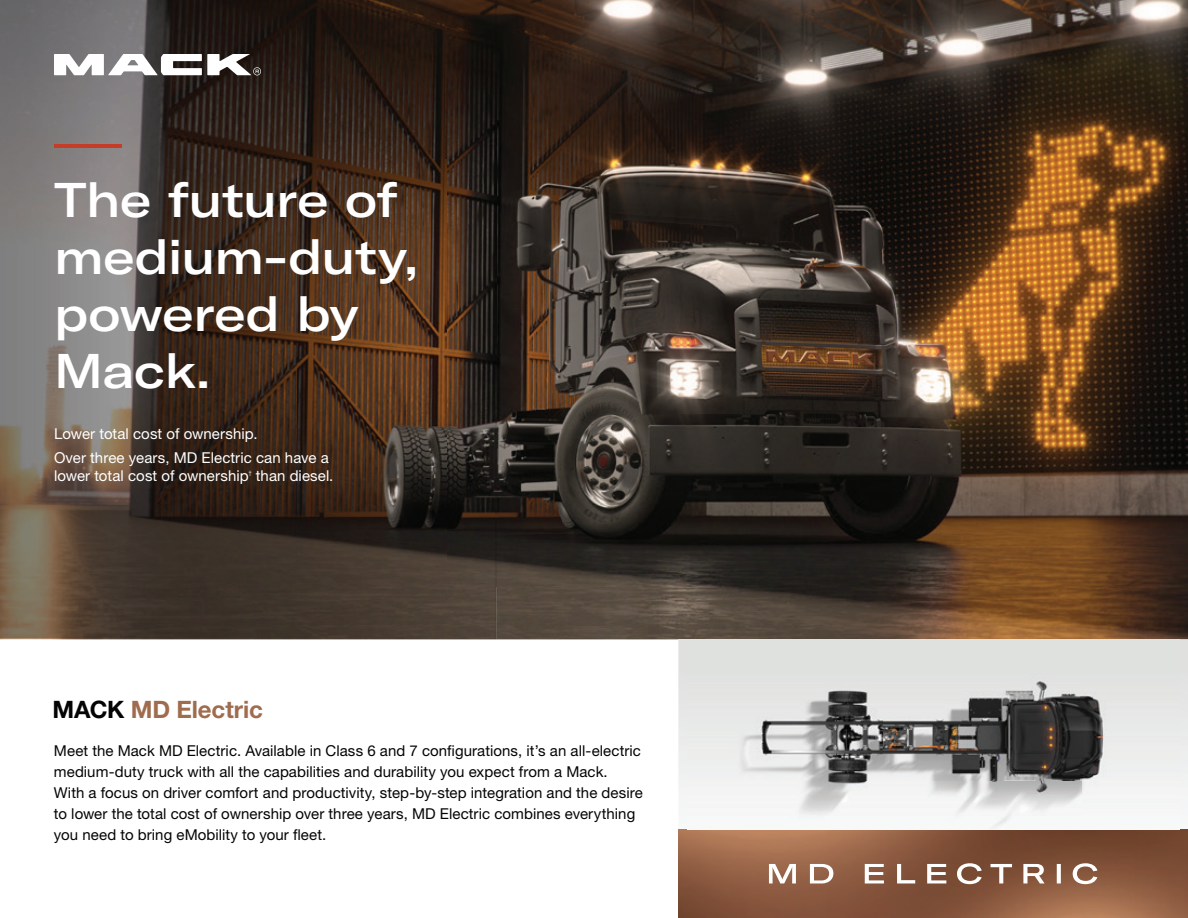
<style>
.page{position:relative;width:1188px;height:918px;background:#fff}
.page>*{position:absolute;margin:0;border:0;box-sizing:border-box;transform-origin:0 0}
.t1{font:500 expanded 48px/57px "GT America";letter-spacing:-.01em;color:#fff}
.t2{font:700 24px "Helvetica Neue LT Pro";letter-spacing:-.005em;color:#a06c4e}
.t3{font:15px/21px "Helvetica Neue LT Pro";letter-spacing:.005em;color:#040503}
.t4{font:15px/24.2px "Helvetica Neue LT Pro";letter-spacing:.005em;color:#fff}
.t5{font:6px "Helvetica Neue LT Pro";color:#fff}
.s1{color:#040503}
</style>
<div class="page">
<img style="left:496px;top:0;width:692px;height:639px">
<img style="left:0;top:0;width:495px;height:586px">
<img style="left:495px;top:0;width:1px;height:586px">
<img style="left:0;top:586px;width:496px;height:53px">
<svg style="left:678px;top:640px;width:510px;height:169px"></svg>
<img style="left:678px;top:639px;width:510px;height:1px">
<svg style="left:54px;top:54px;width:207px;height:21px"></svg>
<img style="left:678px;top:829px;width:510px;height:89px">
<svg style="left:769px;top:863px;width:328px;height:21px"></svg>
<hr style="left:54px;top:144px;width:68px;height:4px;background:#c63d27">
<img style="left:687px;top:639px;width:492px;height:190px">
<h1 class="t1" style="left:54px;top:171px;width:366px">The future of medium-duty, powered by<br>Mack.</h1>
<p class="t4" style="left:54px;top:421px;width:276px">Lower total cost of ownership.<br>Over three years, MD Electric can have a</p>
<p class="t4" style="left:54px;top:463px;width:196px">lower total cost of ownership</p>
<p class="t5" style="left:248px;top:469px;width:5px">†</p>
<p class="t4" style="left:256px;top:463px;width:79px">than diesel.</p>
<h2 class="t2" style="left:52px;top:694px;width:212px"><span class="s1">MACK</span> MD Electric</h2>
<p class="t3" style="left:54px;top:739px;width:590px">Meet the Mack MD Electric. Available in Class 6 and 7 configurations, it’s an all-electric medium-duty truck with all the capabilities and durability you expect from a Mack.<br>With a focus on driver comfort and productivity, step-by-step integration and the desire to lower the total cost of ownership over three years, MD Electric combines everything you need to bring eMobility to your fleet.</p>
</div>
